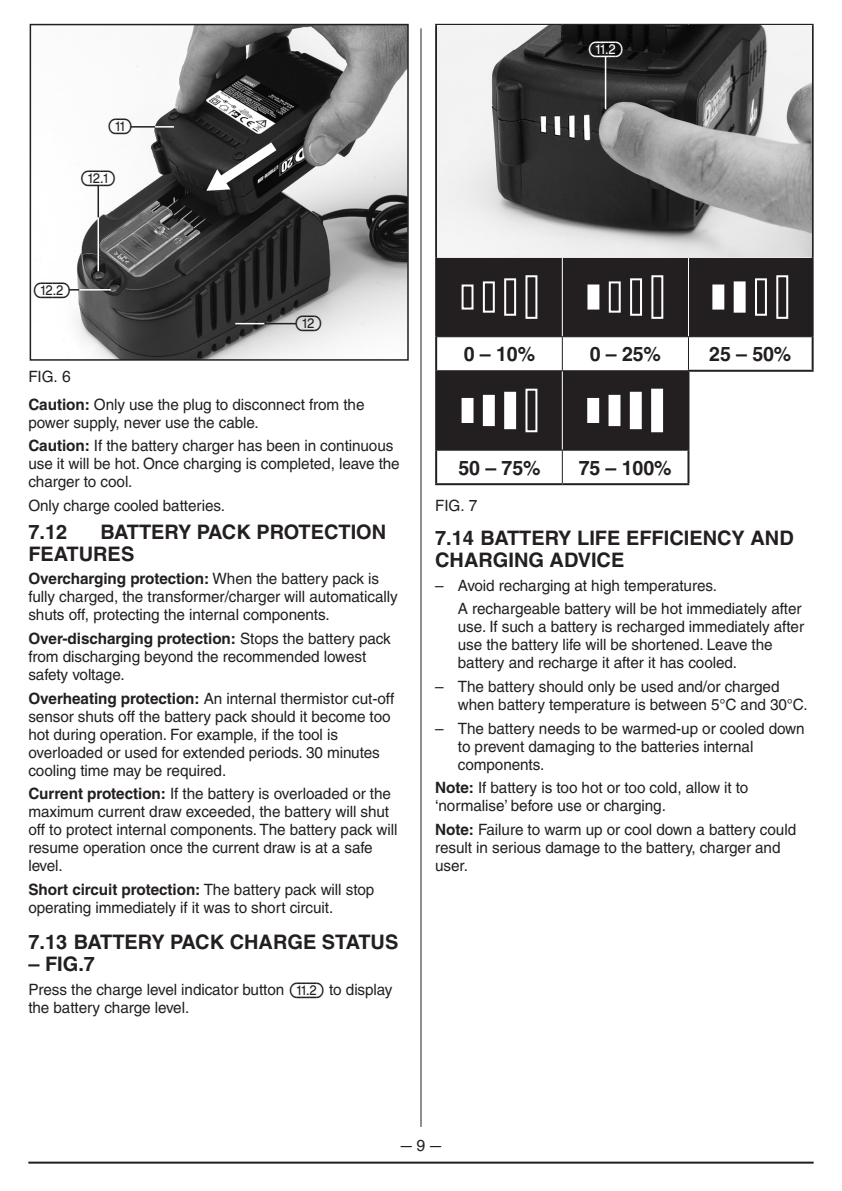
<style>
.page{position:relative;width:842px;height:1191px;background:#fff}
.page>*{position:absolute;margin:0;border:0;box-sizing:border-box;transform-origin:0 0}
.Section_Header{font:700 20px/22px "Helvetica CE";color:#231f20}
.Body_Text{font:700 20px/22px "Helvetica CE";color:#231f20}
.Body_Text_Hanging_In{font:700 20px "Helvetica CE";letter-spacing:-.005em;color:#231f20}
.t1{font:16px "Helvetica CE";color:#231f20;scale:1.25 1}
.Body_Text-2{font:15.6px/18px "Helvetica CE";letter-spacing:-.005em;color:#231f20}
.Body_Text_Hanging_In-2{font:15.6px/18px "Helvetica CE";letter-spacing:-.005em;color:#231f20}
.Body_Text_Hanging_In-3{font:15.6px "Zeal";letter-spacing:-.005em;color:#231f20}
.Body_Text_Hanging_In-4{font:15.6px "Zeal";color:#fff}
.s1{font-family:"Helvetica";font-size:16px}
.s2{font-weight:700}
.s3{font-family:"Zeal"}
</style>
<div class="page">
<hr style="left:28px;top:1161px;width:786px;height:2px;background:#231f20">
<img style="left:68px;top:27px;width:338px;height:331px">
<div style="left:30px;top:24px;width:379px;height:337px;border:2px solid #231f20"></div>
<hr style="left:98px;top:217px;width:1px;height:54px;background:#fff">
<hr style="left:79px;top:289px;width:32px;height:1px;background:#fff">
<hr style="left:98px;top:186px;width:1px;height:31px;background:#231f20">
<hr style="left:235px;top:323px;width:30px;height:1px;background:#fff">
<hr style="left:265px;top:323px;width:31px;height:1px;background:#231f20">
<hr style="left:131px;top:126px;width:24px;height:2px;background:#231f20">
<svg style="left:155px;top:126px;width:19px;height:2px"></svg>
<svg style="left:206px;top:142px;width:70px;height:49px"></svg>
<svg style="left:437px;top:258px;width:375px;height:192px;fill:#231f20"></svg>
<div style="left:688px;top:371px;width:125px;height:79px;background:#fff"></div>
<hr style="left:435px;top:24px;width:127px;height:2px;background:#231f20">
<hr style="left:435px;top:26px;width:2px;height:231px;background:#231f20">
<hr style="left:562px;top:24px;width:126px;height:2px;background:#231f20">
<hr style="left:688px;top:24px;width:126px;height:2px;background:#231f20">
<hr style="left:812px;top:26px;width:2px;height:231px;background:#231f20">
<hr style="left:435px;top:257px;width:2px;height:80px;background:#231f20">
<hr style="left:812px;top:257px;width:2px;height:80px;background:#231f20">
<hr style="left:435px;top:337px;width:2px;height:34px;background:#231f20">
<hr style="left:435px;top:371px;width:2px;height:79px;background:#231f20">
<hr style="left:435px;top:450px;width:2px;height:33px;background:#231f20">
<hr style="left:435px;top:483px;width:127px;height:2px;background:#231f20">
<hr style="left:562px;top:483px;width:127px;height:2px;background:#231f20">
<hr style="left:812px;top:337px;width:2px;height:33px;background:#231f20">
<hr style="left:562px;top:258px;width:1px;height:78px;background:#fff">
<hr style="left:688px;top:258px;width:1px;height:78px;background:#fff">
<hr style="left:562px;top:371px;width:1px;height:79px;background:#fff">
<hr style="left:437px;top:336px;width:125px;height:1px;background:#231f20">
<hr style="left:562px;top:336px;width:126px;height:1px;background:#231f20">
<hr style="left:562px;top:337px;width:1px;height:33px;background:#231f20">
<hr style="left:688px;top:336px;width:124px;height:1px;background:#231f20">
<hr style="left:688px;top:337px;width:1px;height:33px;background:#231f20">
<hr style="left:437px;top:370px;width:125px;height:1px;background:#231f20">
<hr style="left:562px;top:370px;width:125px;height:1px;background:#231f20">
<hr style="left:437px;top:450px;width:125px;height:1px;background:#231f20">
<hr style="left:562px;top:450px;width:125px;height:1px;background:#231f20">
<hr style="left:562px;top:451px;width:1px;height:32px;background:#231f20">
<hr style="left:687px;top:372px;width:2px;height:78px;background:#231f20">
<hr style="left:687px;top:450px;width:2px;height:33px;background:#231f20">
<hr style="left:687px;top:370px;width:127px;height:2px;background:#231f20">
<img style="left:437px;top:26px;width:375px;height:231px">
<hr style="left:605px;top:56px;width:1px;height:53px;background:#fff">
<div style="left:526px;top:276px;width:10px;height:42px;background:#231f20"></div>
<div style="left:525px;top:275px;width:12px;height:44px;border:2px solid #fff"></div>
<div style="left:505px;top:279px;width:10px;height:36px;background:#231f20"></div>
<div style="left:504px;top:278px;width:12px;height:38px;border:2px solid #fff"></div>
<div style="left:484px;top:282px;width:10px;height:30px;background:#231f20"></div>
<div style="left:483px;top:281px;width:12px;height:32px;border:2px solid #fff"></div>
<div style="left:463px;top:285px;width:9px;height:23px;background:#231f20"></div>
<div style="left:462px;top:284px;width:11px;height:25px;border:2px solid #fff"></div>
<div style="left:652px;top:276px;width:10px;height:42px;background:#231f20"></div>
<div style="left:651px;top:275px;width:12px;height:44px;border:2px solid #fff"></div>
<div style="left:631px;top:279px;width:10px;height:36px;background:#231f20"></div>
<div style="left:630px;top:278px;width:12px;height:38px;border:2px solid #fff"></div>
<div style="left:610px;top:282px;width:10px;height:30px;background:#231f20"></div>
<div style="left:609px;top:281px;width:12px;height:32px;border:2px solid #fff"></div>
<div style="left:587px;top:284px;width:12px;height:25px;background:#fff;border:2px solid #fff"></div>
<div style="left:777px;top:276px;width:10px;height:42px;background:#231f20"></div>
<div style="left:776px;top:275px;width:12px;height:44px;border:2px solid #fff"></div>
<div style="left:756px;top:279px;width:10px;height:36px;background:#231f20"></div>
<div style="left:755px;top:278px;width:12px;height:38px;border:2px solid #fff"></div>
<div style="left:734px;top:281px;width:12px;height:32px;background:#fff;border:2px solid #fff"></div>
<div style="left:712px;top:284px;width:12px;height:25px;background:#fff;border:2px solid #fff"></div>
<div style="left:526px;top:390px;width:10px;height:41px;background:#231f20"></div>
<div style="left:525px;top:389px;width:12px;height:43px;border:2px solid #fff"></div>
<div style="left:504px;top:392px;width:12px;height:37px;background:#fff;border:2px solid #fff"></div>
<div style="left:483px;top:395px;width:12px;height:31px;background:#fff;border:2px solid #fff"></div>
<div style="left:462px;top:398px;width:11px;height:25px;background:#fff"></div>
<div style="left:651px;top:389px;width:12px;height:43px;background:#fff;border:2px solid #fff"></div>
<div style="left:630px;top:392px;width:12px;height:37px;background:#fff;border:2px solid #fff"></div>
<div style="left:608px;top:395px;width:12px;height:31px;background:#fff;border:2px solid #fff"></div>
<div style="left:587px;top:398px;width:12px;height:25px;background:#fff;border:2px solid #fff"></div>
<hr style="left:420px;top:28px;width:1px;height:1098px;background:#231f20">
<p class="Body_Text_Hanging_In-3" style="left:107px;top:118px;width:28px">(11)</p>
<p class="Body_Text_Hanging_In-3" style="left:80px;top:171px;width:38px">(12.1)</p>
<p class="Body_Text_Hanging_In-4" style="left:587px;top:42px;width:38px">(11.2)</p>
<p class="Body_Text_Hanging_In-3" style="left:33px;top:282px;width:41px">(12.2)</p>
<p class="Body_Text-2" style="left:28px;top:367px;width:44px">FIG. <span class="s1">6</span></p>
<p class="Body_Text_Hanging_In-3" style="left:294px;top:315px;width:30px">(12)</p>
<p class="Body_Text-2" style="left:28px;top:395px;width:338px"><span class="s2">Caution:</span> Only use the plug to disconnect from the power supply, never use the cable.</p>
<p class="Body_Text-2" style="left:28px;top:437px;width:373px"><span class="s2">Caution:</span> If the battery charger has been in continuous use it will be hot. Once charging is completed, leave the charger to cool.</p>
<p class="Body_Text-2" style="left:28px;top:496px;width:198px">Only charge cooled batteries.</p>
<p class="Body_Text" style="left:28px;top:520px;width:40px">7.12</p>
<p class="Body_Text" style="left:28px;top:520px;width:359px;text-indent:72px">BATTERY PACK PROTECTION<br>FEATURES</p>
<p class="Body_Text-2" style="left:28px;top:570px;width:371px"><span class="s2">Overcharging protection:</span> When the battery pack is fully charged, the transformer/charger will automatically shuts off, protecting the internal components.</p>
<p class="Body_Text-2" style="left:28px;top:629px;width:364px"><span class="s2">Over-discharging protection:</span> Stops the battery pack from discharging beyond the recommended lowest safety voltage.</p>
<p class="Body_Text-2" style="left:28px;top:689px;width:367px"><span class="s2">Overheating protection:</span> An internal thermistor cut-off sensor shuts off the battery pack should it become too hot during operation. For example, if the tool is overloaded or used for extended periods. 30 minutes cooling time may be required.</p>
<p class="Body_Text-2" style="left:28px;top:785px;width:371px"><span class="s2">Current protection:</span> If the battery is overloaded or the maximum current draw exceeded, the battery will shut off to protect internal components. The battery pack will resume operation once the current draw is at a safe level.</p>
<p class="Body_Text-2" style="left:28px;top:880px;width:348px"><span class="s2">Short circuit protection:</span> The battery pack will stop operating immediately if it was to short circuit.</p>
<p class="Section_Header" style="left:28px;top:931px;width:371px">7.13 BATTERY PACK CHARGE STATUS</p>
<p class="Section_Header" style="left:28px;top:953px;width:68px">– FIG.7</p>
<p class="Body_Text-2" style="left:28px;top:980px;width:366px">Press the charge level indicator button <span class="s3">(11.2)</span> to display the battery charge level.</p>
<p class="Body_Text_Hanging_In" style="left:464px;top:342px;width:73px">0 – 10%</p>
<p class="Body_Text_Hanging_In" style="left:590px;top:342px;width:73px">0 – 25%</p>
<p class="Body_Text_Hanging_In" style="left:709px;top:342px;width:84px">25 – 50%</p>
<p class="Body_Text_Hanging_In" style="left:458px;top:455px;width:84px">50 – 75%</p>
<p class="Body_Text_Hanging_In" style="left:579px;top:455px;width:94px">75 – 100%</p>
<p class="Body_Text-2" style="left:435px;top:496px;width:44px">FIG. <span class="s1">7</span></p>
<p class="Section_Header" style="left:435px;top:526px;width:360px">7.14 BATTERY LIFE EFFICIENCY AND<br>CHARGING ADVICE</p>
<p class="Body_Text_Hanging_In-2" style="left:435px;top:576px;width:283px">– Avoid recharging at high temperatures.</p>
<p class="Body_Text_Hanging_In-2" style="left:458px;top:600px;width:348px">A rechargeable battery will be hot immediately after use. If such a battery is recharged immediately after use the battery life will be shortened. Leave the battery and recharge it after it has cooled.</p>
<p class="Body_Text_Hanging_In-2" style="left:458px;top:677px;width:351px;text-indent:-23px">– The battery should only be used and/or charged when battery temperature is between 5°C and 30°C.</p>
<p class="Body_Text_Hanging_In-2" style="left:458px;top:719px;width:348px;text-indent:-23px">– The battery needs to be warmed-up or cooled down to prevent damaging to the batteries internal components.</p>
<p class="Body_Text-2" style="left:435px;top:779px;width:315px"><span class="s2">Note:</span> If battery is too hot or too cold, allow it to ‘normalise’ before use or charging.</p>
<p class="Body_Text-2" style="left:435px;top:820px;width:362px"><span class="s2">Note:</span> Failure to warm up or cool down a battery could result in serious damage to the battery, charger and user.</p>
<p class="t1" style="left:401px;top:1135px;width:34px">–9–</p>
</div>
